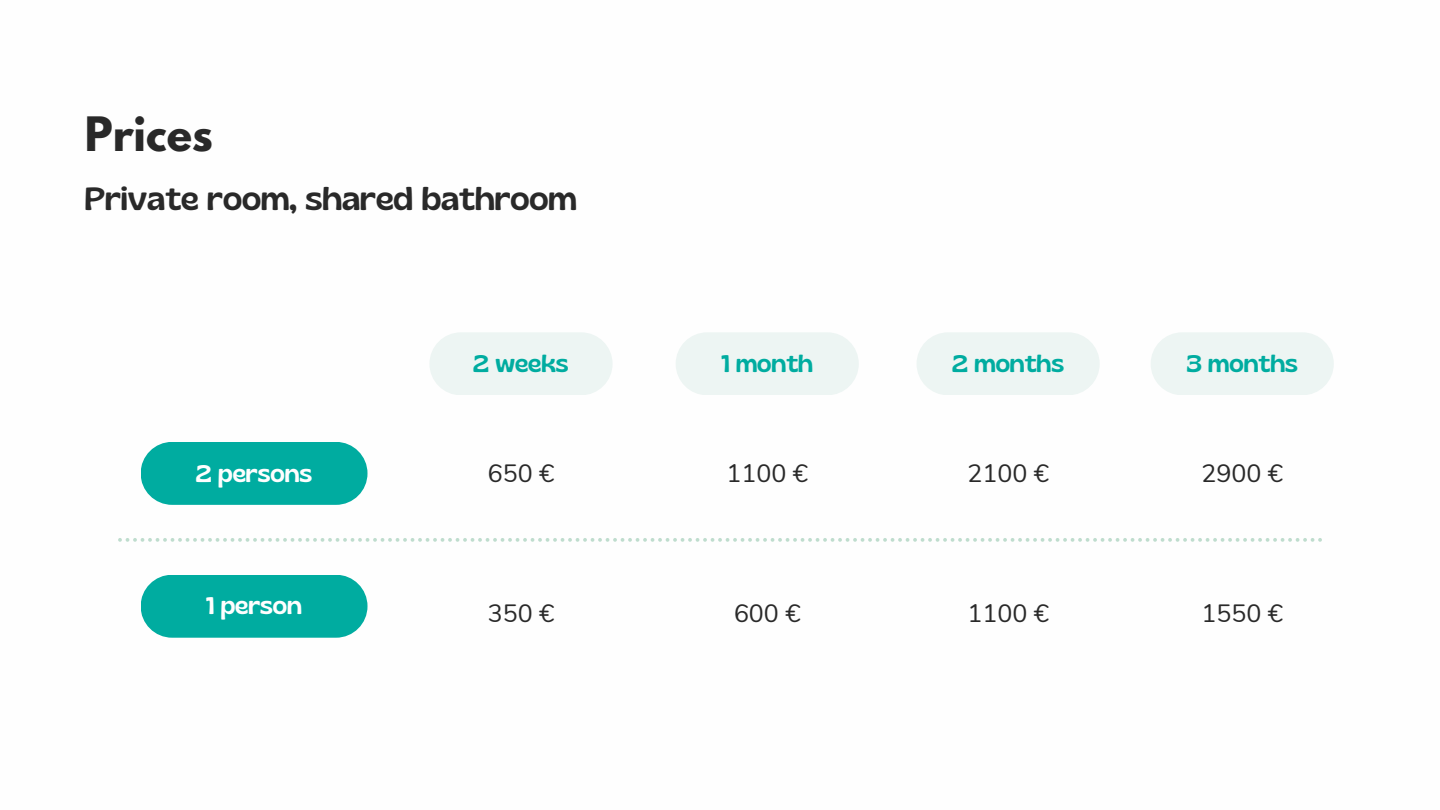
<style>
.page{position:relative;width:1440px;height:810px;background:#fff}
.page>*{position:absolute;margin:0;border:0;box-sizing:border-box;transform-origin:0 0}
.t1{font:700 42px "League Spartan";color:#292929}
.t2{font:32px "Gliker";color:#292929}
.t3{font:25px "Nunito";color:#292929}
.t4{font:24px "Gliker";color:#00aca0}
.t5{font:24px "Gliker";color:#fefefe}
</style>
<div class="page">
<svg style="left:118px;top:538px;width:1204px;height:4px"></svg>
<div style="left:429px;top:332px;width:184px;height:63px;background:#edf5f3;border-radius:31px"></div>
<div style="left:676px;top:332px;width:183px;height:63px;background:#edf5f3;border-radius:31px"></div>
<div style="left:917px;top:332px;width:183px;height:63px;background:#edf5f3;border-radius:31px"></div>
<div style="left:1151px;top:332px;width:183px;height:63px;background:#edf5f3;border-radius:31px"></div>
<div style="left:141px;top:442px;width:226px;height:63px;background:#00aca0;border-radius:31px"></div>
<div style="left:141px;top:575px;width:226px;height:63px;background:#00aca0;border-radius:31px"></div>
<p class="t1" style="left:85px;top:113px;width:130px">Prices</p>
<p class="t2" style="left:85px;top:180px;width:494px">Private room, shared bathroom</p>
<p class="t5" style="left:196px;top:458px;width:118px">2 persons</p>
<p class="t5" style="left:206px;top:591px;width:97px">1 person</p>
<p class="t4" style="left:473px;top:349px;width:97px">2 weeks</p>
<p class="t4" style="left:721px;top:349px;width:93px">1 month</p>
<p class="t4" style="left:952px;top:349px;width:114px">2 months</p>
<p class="t4" style="left:1186px;top:349px;width:113px">3 months</p>
<h1 class="t3" style="left:488px;top:456px;width:68px">650 €</h1>
<h2 class="t3" style="left:488px;top:597px;width:68px">350 €</h2>
<p class="t3" style="left:727px;top:456px;width:83px">1100 €</p>
<p class="t3" style="left:967px;top:456px;width:83px">2100 €</p>
<p class="t3" style="left:1202px;top:456px;width:83px">2900 €</p>
<p class="t3" style="left:734px;top:597px;width:68px">600 €</p>
<p class="t3" style="left:967px;top:597px;width:83px">1100 €</p>
<p class="t3" style="left:1202px;top:597px;width:83px">1550 €</p>
</div>
